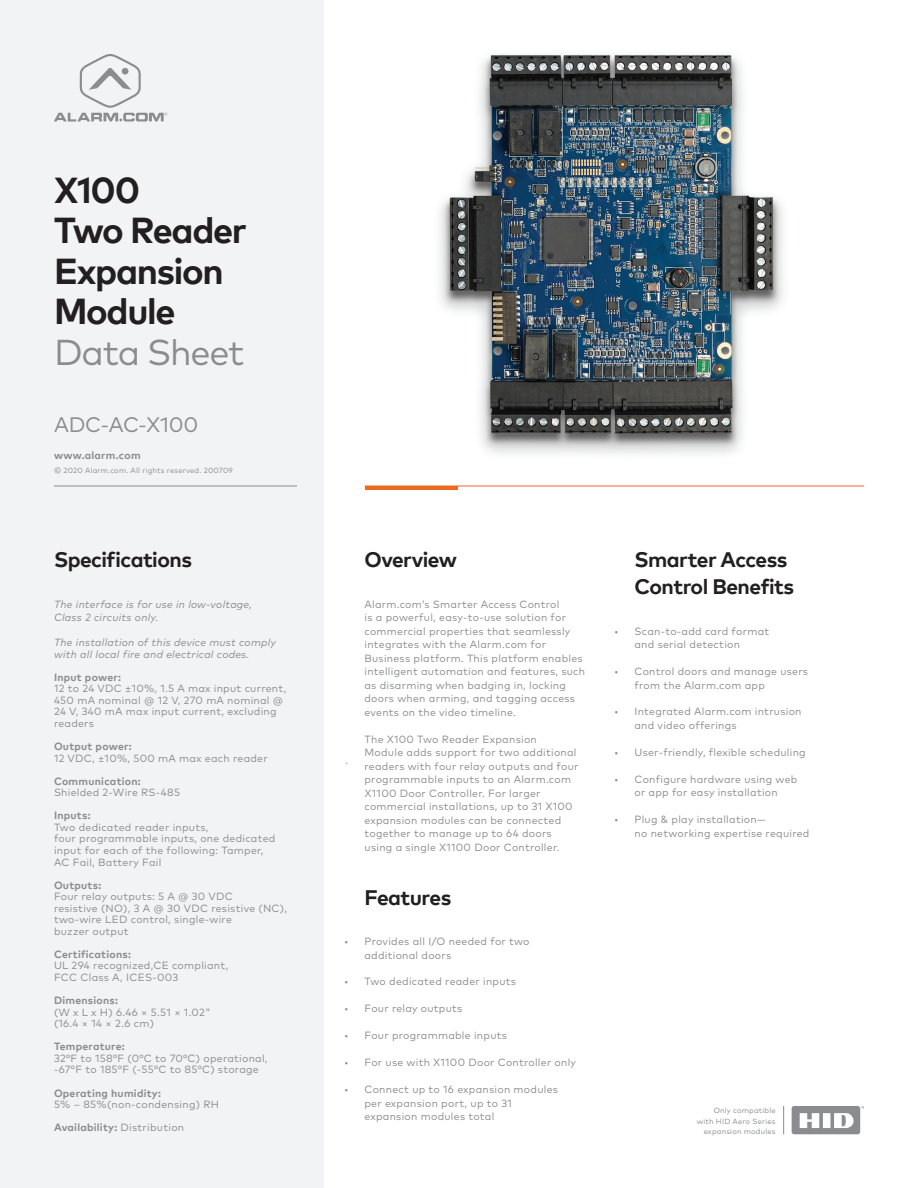
<style>
.page{position:relative;width:918px;height:1188px;background:#fff}
.page>*{position:absolute;margin:0;border:0;box-sizing:border-box;transform-origin:0 0}
.t1{font:700 36px/40.5px "Mark Pro";letter-spacing:-.035em;color:#231f20}
.t2{font:36px "Mark Pro";letter-spacing:-.035em;color:#8a8c8f}
.t3{font:700 21px/27px "Mark Pro";letter-spacing:-.025em;color:#231f20}
.t4{font:21px "Mark Pro";letter-spacing:-.01em;color:#8a8c8f}
.t5{font:10.5px/13.5px "Mark Pro";letter-spacing:.025em;color:#8a8c8f}
.t6{font:italic 10.5px/13.5px "Mark Pro";letter-spacing:.025em;color:#8a8c8f}
.t7{font:700 10.5px "Mark Pro";letter-spacing:.025em;color:#8a8c8f}
.t8{font:7.5px/10.5px "Mark Pro";letter-spacing:.025em;color:#8a8c8f;text-align:right}
.s1{font-weight:700}
</style>
<div class="page">
<img style="left:407px;top:54px;width:408px;height:432px">
<div style="left:0;top:0;width:324px;height:1188px;background:#f2f3f4"></div>
<svg style="left:54px;top:54px;width:113px;height:68px"></svg>
<hr style="left:365px;top:486px;width:499px;height:1px;background:#ec6a20">
<hr style="left:365px;top:486px;width:93px;height:4px;background:#ec6a20">
<hr style="left:54px;top:486px;width:243px;height:1px;background:#8a8c8f">
<div style="left:792px;top:1106px;width:68px;height:28px;background:#8a8c8f;border-radius:3px"></div>
<svg style="left:800px;top:1113px;width:54px;height:15px"></svg>
<svg style="left:783px;top:1106px;width:1px;height:28px"></svg>
<h1 class="t1" style="left:54px;top:166px;width:195px">X100<br>Two Reader<br>Expansion<br>Module</h1>
<h1 class="t2" style="left:54px;top:325px;width:192px">Data Sheet</h1>
<h2 class="t4" style="left:54px;top:409px;width:146px">ADC-AC-X100</h2>
<p class="t7" style="left:54px;top:447px;width:88px">www.alarm.com</p>
<p class="t8" style="left:54px;top:464px;width:180px">© 2020 Alarm.com. All rights reserved. 200709</p>
<h2 class="t3" style="left:54px;top:544px;width:140px">Specifications</h2>
<p class="t6" style="left:54px;top:596px;width:200px">The interface is for use in low-voltage,<br>Class 2 circuits only.</p>
<p class="t6" style="left:54px;top:636px;width:224px;line-height:11.6px">The installation of this device must comply with all local fire and electrical codes.</p>
<p class="t7" style="left:54px;top:669px;width:69px">Input power:</p>
<p class="t5" style="left:54px;top:682px;width:234px;line-height:11.6px">12 to 24 VDC ±10%, 1.5 A max input current,<br>450 mA nominal @ 12 V, 270 mA nominal @<br>24 V, 340 mA max input current, excluding readers</p>
<p class="t7" style="left:54px;top:738px;width:79px">Output power:</p>
<p class="t5" style="left:54px;top:750px;width:215px">12 VDC, ±10%, 500 mA max each reader</p>
<p class="t7" style="left:54px;top:773px;width:88px">Communication:</p>
<p class="t5" style="left:54px;top:785px;width:128px">Shielded 2-Wire RS-485</p>
<p class="t7" style="left:54px;top:808px;width:38px">Inputs:</p>
<p class="t5" style="left:54px;top:821px;width:223px;line-height:11.6px">Two dedicated reader inputs,<br>four programmable inputs, one dedicated input for each of the following: Tamper, AC Fail, Battery Fail</p>
<p class="t7" style="left:54px;top:877px;width:49px">Outputs:</p>
<p class="t5" style="left:54px;top:890px;width:235px;line-height:11.6px">Four relay outputs: 5 A @ 30 VDC<br>resistive (NO), 3 A @ 30 VDC resistive (NC), two-wire LED control, single-wire<br>buzzer output</p>
<p class="t7" style="left:54px;top:946px;width:78px">Certifications:</p>
<p class="t5" style="left:54px;top:959px;width:176px;line-height:11.6px">UL 294 recognized,CE compliant,<br>FCC Class A, ICES-003</p>
<p class="t7" style="left:54px;top:992px;width:66px">Dimensions:</p>
<p class="t5" style="left:54px;top:1005px;width:158px;line-height:11.6px">(W x L x H) 6.46 × 5.51 × 1.02" (16.4 × 14 × 2.6 cm)</p>
<p class="t7" style="left:54px;top:1039px;width:72px">Temperature:</p>
<p class="t5" style="left:54px;top:1052px;width:215px;line-height:11.6px">32°F to 158°F (0°C to 70°C) operational, -67°F to 185°F (-55°C to 85°C) storage</p>
<p class="t7" style="left:54px;top:1085px;width:109px">Operating humidity:</p>
<p class="t5" style="left:54px;top:1092px;width:167px;line-height:23.1px">5% – 85%(non-condensing) RH<br><span class="s1">Availability:</span> Distribution</p>
<h2 class="t3" style="left:364px;top:544px;width:94px">Overview</h2>
<p class="t5" style="left:365px;top:596px;width:222px">Alarm.com’s Smarter Access Control<br>is a powerful, easy-to-use solution for commercial properties that seamlessly integrates with the Alarm.com for Business platform. This platform enables intelligent automation and features, such as disarming when badging in, locking doors when arming, and tagging access events on the video timeline.</p>
<p class="t5" style="left:365px;top:731px;width:214px">The X100 Two Reader Expansion<br>Module adds support for two additional</p>
<p class="t5" style="left:344px;top:758px;width:6px">`</p>
<p class="t5" style="left:365px;top:758px;width:216px">readers with four relay outputs and four programmable inputs to an Alarm.com X1100 Door Controller. For larger commercial installations, up to 31 X100 expansion modules can be connected together to manage up to 64 doors using a single X1100 Door Controller.</p>
<h2 class="t3" style="left:364px;top:882px;width:88px">Features</h2>
<p class="t5" style="left:365px;top:934px;width:167px;text-indent:-20px">• Provides all I/O needed for two additional doors</p>
<p class="t5" style="left:344px;top:974px;width:173px">• Two dedicated reader inputs</p>
<p class="t5" style="left:344px;top:1001px;width:120px">• Four relay outputs</p>
<p class="t5" style="left:344px;top:1028px;width:164px">• Four programmable inputs</p>
<p class="t5" style="left:344px;top:1055px;width:233px">• For use with X1100 Door Controller only</p>
<p class="t5" style="left:365px;top:1082px;width:195px;text-indent:-20px">• Connect up to 16 expansion modules per expansion port, up to 31 expansion modules total</p>
<h2 class="t3" style="left:634px;top:544px;width:161px">Smarter Access<br>Control Benefits</h2>
<p class="t5" style="left:634px;top:623px;width:136px;text-indent:-20px">• Scan-to-add card format and serial detection</p>
<p class="t5" style="left:634px;top:664px;width:175px;text-indent:-20px">• Control doors and manage users from the Alarm.com app</p>
<p class="t5" style="left:634px;top:704px;width:169px;text-indent:-20px">• Integrated Alarm.com intrusion and video offerings</p>
<p class="t5" style="left:614px;top:745px;width:193px">• User-friendly, flexible scheduling</p>
<p class="t5" style="left:614px;top:772px;width:185px;text-align:center">• Configure hardware using web or app for easy installation</p>
<p class="t5" style="left:634px;top:812px;width:176px;text-indent:-20px">• Plug &amp; play installation—<br>no networking expertise required</p>
<p class="t8" style="left:697px;top:1105px;width:80px">Only compatible with HID Aero Series expansion modules</p>
</div>
